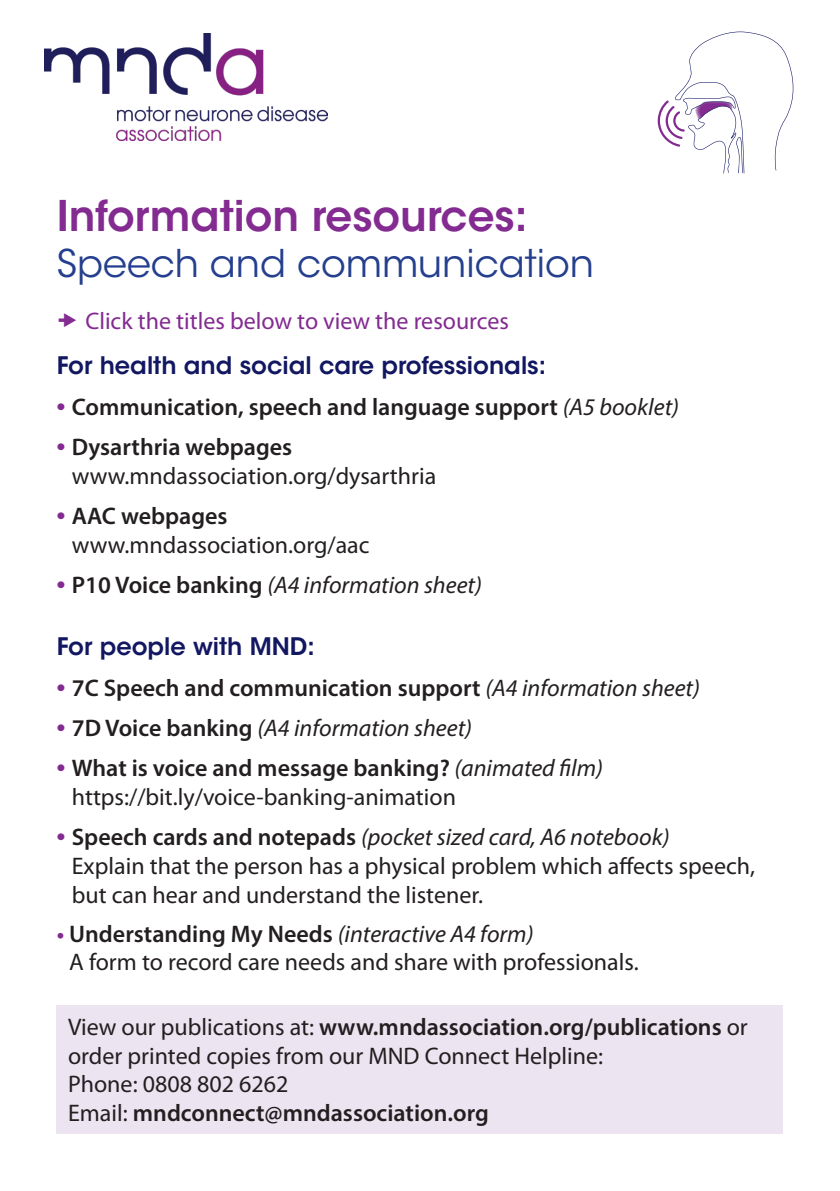
<style>
.page{position:relative;width:840px;height:1191px;background:#fff}
.page>*{position:absolute;margin:0;border:0;box-sizing:border-box;transform-origin:0 0}
.t1{font:600 42px "ITC Avant Garde Std";color:#832b91}
.t2{font:38px "ITC Avant Garde Std";color:#253f8e}
.t3{font:24px/28.8px "Myriad Pro";color:#231f20}
.t4{font:600 24px "Myriad Pro";color:#231f20}
.t5{font:italic 24px "Myriad Pro";color:#231f20}
.t6{font:600 24px "ITC Avant Garde Std";color:#121761}
.t7{font:24px "Myriad Pro";color:#832b91}
.s1{font-family:"Arial";font-weight:700;color:#832b91}
.s2{font-weight:400;font-style:italic}
.s3{font-weight:600}
.s4{font-family:"Arial";font-weight:700;font-style:normal;color:#832b91}
.s5{font-weight:600;font-style:normal}
.s6{font-style:italic}
.s7{font-weight:600;color:#832b91}
.s8{font-weight:400}
</style>
<div class="page">
<img style="left:44px;top:34px;width:284px;height:106px">
<div style="left:57px;top:1005px;width:725px;height:129px;background:#ece4f0"></div>
<svg style="left:657px;top:32px;width:135px;height:141px"></svg>
<p class="t1" style="left:57px;top:189px;width:472px">Information resources:</p>
<p class="t2" style="left:57px;top:240px;width:538px">Speech and communication</p>
<p class="t7" style="left:85px;top:306px;width:425px">Click the titles below to view the resources</p>
<p class="t6" style="left:57px;top:350px;width:490px">For health and social care professionals:</p>
<p class="t4" style="left:57px;top:391px;width:623px"><span class="s1">•</span> Communication, speech and language support <span class="s2">(A5 booklet)</span></p>
<p class="t3" style="left:72px;top:432px;width:366px;text-indent:-15px"><span class="s1">•</span> <span class="s3">Dysarthria webpages </span>www.mndassociation.org/dysarthria</p>
<p class="t3" style="left:72px;top:501px;width:299px;text-indent:-15px"><span class="s1">•</span> <span class="s3">AAC webpages </span>www.mndassociation.org/aac</p>
<p class="t5" style="left:57px;top:570px;width:426px"><span class="s4">•</span> <span class="s5">P10 Voice banking</span> (A4 information sheet)</p>
<p class="t6" style="left:57px;top:631px;width:259px">For people with MND:</p>
<p class="t4" style="left:57px;top:672px;width:644px"><span class="s1">•</span> 7C Speech and communication support <span class="s2">(A4 information sheet)</span></p>
<p class="t5" style="left:57px;top:713px;width:416px"><span class="s4">•</span> <span class="s5">7D Voice banking</span> (A4 information sheet)</p>
<p class="t3" style="left:72px;top:753px;width:532px;text-indent:-15px"><span class="s1">•</span> <span class="s3">What is voice and message banking?</span> <span class="s6">(animated film) </span>https://bit.ly/voice-banking-animation</p>
<p class="t3" style="left:72px;top:822px;width:684px;text-indent:-15px"><span class="s1">•</span> <span class="s3">Speech cards and notepads</span> <span class="s6">(pocket sized card, A6 notebook)<br></span>Explain that the person has a physical problem which affects speech, but can hear and understand the listener.</p>
<p class="t3" style="left:69px;top:919px;width:570px;line-height:28px;text-indent:-12px"><span class="s7">•</span> <span class="s3">Understanding My Needs</span> <span class="s6">(interactive A4 form)<br></span>A form to record care needs and share with professionals.</p>
<p class="t3" style="left:68px;top:1012px;width:680px">View our publications at: <span class="s3">www.mndassociation.org/publications</span> or order printed copies from our MND Connect Helpline:</p>
<p class="t3" style="left:68px;top:1069px;width:222px">Phone: 0808 802 6262</p>
<p class="t4" style="left:68px;top:1098px;width:422px"><span class="s8">Email:</span> mndconnect@mndassociation.org</p>
</div>
